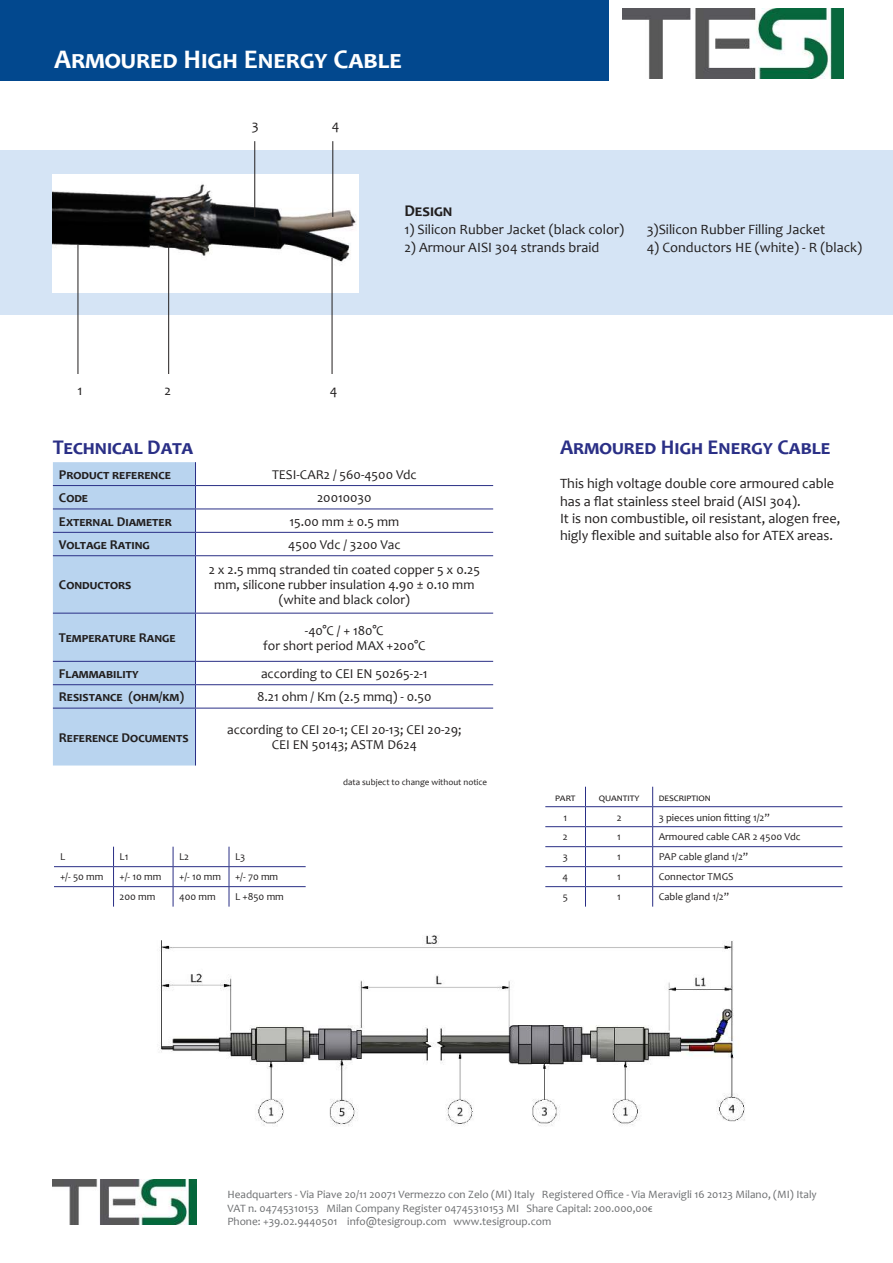
<style>
.page{position:relative;width:893px;height:1263px;background:#fff}
.page>*{position:absolute;margin:0;border:0;box-sizing:border-box;transform-origin:0 0}
.t1{font:700 27px "Candara";color:#fff}
.t2{font:700 21px "Candara";color:#2a2f86}
.t3{font:700 16.5px "Candara";color:#221f1f}
.t4{font:14.25px/17.1px "Candara";color:#221f1f}
.t5{font:13.5px/15px "Candara";color:#221f1f;text-align:center}
.t6{font:700 13.5px "Candara";color:#221f1f}
.t7{font:11.25px/13.5px "Candara";color:#6c6e70}
.t8{font:10.5px "Candara";color:#221f1f}
.t9{font:9px "Candara";color:#221f1f}
</style>
<div class="page">
<div style="left:0;top:0;width:608px;height:81px;background:#02488e"></div>
<div style="left:0;top:150px;width:893px;height:165px;background:#d5e4f5"></div>
<img style="left:53px;top:175px;width:306px;height:118px">
<img style="left:53px;top:1179px;width:143px;height:45px">
<img style="left:623px;top:9px;width:220px;height:69px">
<hr style="left:195px;top:485px;width:298px;height:1px;background:#2a2f86">
<hr style="left:195px;top:509px;width:298px;height:1px;background:#2a2f86">
<hr style="left:195px;top:532px;width:298px;height:1px;background:#2a2f86">
<hr style="left:195px;top:555px;width:298px;height:1px;background:#2a2f86">
<hr style="left:195px;top:613px;width:298px;height:1px;background:#2a2f86">
<hr style="left:195px;top:661px;width:298px;height:1px;background:#2a2f86">
<hr style="left:195px;top:684px;width:298px;height:1px;background:#2a2f86">
<div style="left:53px;top:462px;width:143px;height:303px;background:#b9d4ef"></div>
<hr style="left:53px;top:708px;width:142px;height:1px;background:#2a2f86">
<hr style="left:195px;top:708px;width:298px;height:1px;background:#2a2f86">
<hr style="left:195px;top:708px;width:1px;height:57px;background:#2a2f86">
<hr style="left:78px;top:245px;width:1px;height:129px;background:#221f1f">
<hr style="left:168px;top:245px;width:1px;height:129px;background:#221f1f">
<hr style="left:254px;top:141px;width:1px;height:76px;background:#221f1f">
<hr style="left:332px;top:258px;width:1px;height:116px;background:#221f1f">
<hr style="left:332px;top:141px;width:1px;height:76px;background:#221f1f">
<img style="left:158px;top:935px;width:587px;height:191px">
<svg style="left:545px;top:787px;width:41px;height:120px"></svg>
<hr style="left:585px;top:806px;width:68px;height:1px;background:#2a2f86">
<hr style="left:585px;top:826px;width:68px;height:1px;background:#2a2f86">
<hr style="left:585px;top:846px;width:68px;height:1px;background:#2a2f86">
<hr style="left:585px;top:866px;width:68px;height:1px;background:#2a2f86">
<hr style="left:585px;top:886px;width:68px;height:1px;background:#2a2f86">
<svg style="left:652px;top:787px;width:1px;height:120px"></svg>
<hr style="left:653px;top:806px;width:189px;height:1px;background:#2a2f86">
<hr style="left:653px;top:826px;width:189px;height:1px;background:#2a2f86">
<hr style="left:653px;top:846px;width:189px;height:1px;background:#2a2f86">
<hr style="left:653px;top:866px;width:189px;height:1px;background:#2a2f86">
<hr style="left:653px;top:886px;width:189px;height:1px;background:#2a2f86">
<hr style="left:114px;top:866px;width:59px;height:1px;background:#2a2f86">
<hr style="left:173px;top:866px;width:56px;height:1px;background:#2a2f86">
<hr style="left:229px;top:866px;width:77px;height:1px;background:#2a2f86">
<hr style="left:114px;top:886px;width:59px;height:1px;background:#2a2f86">
<svg style="left:54px;top:847px;width:60px;height:60px"></svg>
<hr style="left:173px;top:886px;width:56px;height:1px;background:#2a2f86">
<svg style="left:173px;top:847px;width:1px;height:60px"></svg>
<hr style="left:229px;top:886px;width:77px;height:1px;background:#2a2f86">
<svg style="left:229px;top:847px;width:1px;height:60px"></svg>
<h1 class="t1" style="left:54px;top:42px;width:349px">Armoured High Energy Cable</h1>
<p class="t4" style="left:78px;top:381px;width:6px">1</p>
<p class="t4" style="left:164px;top:383px;width:8px">2</p>
<p class="t4" style="left:252px;top:117px;width:8px">3</p>
<p class="t4" style="left:332px;top:117px;width:9px">4</p>
<p class="t4" style="left:330px;top:381px;width:9px">4</p>
<p class="t3" style="left:404px;top:201px;width:50px">Design</p>
<p class="t4" style="left:404px;top:221px;width:221px">1) Silicon Rubber Jacket (black color)</p>
<p class="t4" style="left:404px;top:239px;width:197px">2) Armour AISI 304 strands braid</p>
<p class="t4" style="left:647px;top:220px;width:180px">3)Silicon Rubber Filling Jacket</p>
<p class="t4" style="left:647px;top:238px;width:217px">4) Conductors HE (white) - R (black)</p>
<h2 class="t2" style="left:53px;top:434px;width:142px">Technical Data</h2>
<p class="t6" style="left:59px;top:466px;width:114px">Product reference</p>
<p class="t5" style="left:272px;top:467px;width:146px">TESI-CAR2 / 560-4500 Vdc</p>
<p class="t6" style="left:59px;top:489px;width:31px">Code</p>
<p class="t5" style="left:317px;top:490px;width:56px">20010030</p>
<p class="t6" style="left:59px;top:513px;width:114px">External Diameter</p>
<p class="t5" style="left:289px;top:513px;width:111px">15.00 mm ± 0.5 mm</p>
<p class="t6" style="left:59px;top:536px;width:92px">Voltage Rating</p>
<p class="t5" style="left:288px;top:537px;width:114px">4500 Vdc / 3200 Vac</p>
<p class="t6" style="left:59px;top:576px;width:74px">Conductors</p>
<p class="t5" style="left:209px;top:562px;width:273px">2 x 2.5 mmq stranded tin coated copper 5 x 0.25 mm, silicone rubber insulation 4.90 ± 0.10 mm (white and black color)</p>
<p class="t6" style="left:59px;top:629px;width:118px">Temperature Range</p>
<p class="t5" style="left:263px;top:623px;width:164px">-40°C / + 180°C<br>for short period MAX +200°C</p>
<p class="t6" style="left:59px;top:665px;width:81px">Flammability</p>
<p class="t5" style="left:261px;top:666px;width:168px">according to CEI EN 50265-2-1</p>
<p class="t6" style="left:59px;top:688px;width:127px">Resistance (ohm/km)</p>
<p class="t5" style="left:257px;top:689px;width:176px">8.21 ohm / Km (2.5 mmq) - 0.50</p>
<p class="t6" style="left:59px;top:729px;width:131px">Reference Documents</p>
<p class="t5" style="left:227px;top:722px;width:236px">according to CEI 20-1; CEI 20-13; CEI 20-29;<br>CEI EN 50143; ASTM D624</p>
<p class="t9" style="left:343px;top:776px;width:146px">data subject to change without notice</p>
<p class="t8" style="left:60px;top:853px;width:7px">L</p>
<p class="t8" style="left:120px;top:850px;width:10px">L1</p>
<p class="t8" style="left:179px;top:853px;width:11px">L2</p>
<p class="t8" style="left:235px;top:850px;width:12px">L3</p>
<p class="t8" style="left:60px;top:870px;width:45px">+/- 50 mm</p>
<p class="t8" style="left:120px;top:870px;width:43px">+/- 10 mm</p>
<p class="t8" style="left:179px;top:870px;width:43px">+/- 10 mm</p>
<p class="t8" style="left:235px;top:870px;width:45px">+/- 70 mm</p>
<p class="t8" style="left:120px;top:890px;width:37px">200 mm</p>
<p class="t8" style="left:179px;top:890px;width:38px">400 mm</p>
<p class="t8" style="left:235px;top:890px;width:50px">L +850 mm</p>
<h2 class="t2" style="left:560px;top:434px;width:272px">Armoured High Energy Cable</h2>
<p class="t4" style="left:560px;top:477px;width:282px">This high voltage double core armoured cable has a flat stainless steel braid (AISI 304).<br>It is non combustible, oil resistant, alogen free, higly flexible and suitable also for ATEX areas.</p>
<p class="t8" style="left:555px;top:790px;width:21px">part</p>
<p class="t8" style="left:599px;top:790px;width:42px">quantity</p>
<p class="t8" style="left:659px;top:790px;width:54px">description</p>
<p class="t8" style="left:564px;top:810px;width:5px">1</p>
<p class="t8" style="left:617px;top:813px;width:6px">2</p>
<p class="t8" style="left:659px;top:810px;width:112px">3 pieces union fitting 1/2”</p>
<p class="t8" style="left:563px;top:833px;width:6px">2</p>
<p class="t8" style="left:617px;top:830px;width:5px">1</p>
<p class="t8" style="left:659px;top:830px;width:143px">Armoured cable CAR 2 4500 Vdc</p>
<p class="t8" style="left:563px;top:850px;width:7px">3</p>
<p class="t8" style="left:617px;top:850px;width:5px">1</p>
<p class="t8" style="left:659px;top:850px;width:91px">PAP cable gland 1/2”</p>
<p class="t8" style="left:563px;top:870px;width:7px">4</p>
<p class="t8" style="left:617px;top:870px;width:5px">1</p>
<p class="t8" style="left:659px;top:870px;width:76px">Connector TMGS</p>
<p class="t8" style="left:563px;top:890px;width:7px">5</p>
<p class="t8" style="left:617px;top:890px;width:5px">1</p>
<p class="t8" style="left:659px;top:890px;width:72px">Cable gland 1/2”</p>
<p class="t7" style="left:227px;top:1187px;width:591px">Headquarters - Via Piave 20/11 20071 Vermezzo con Zelo (MI) Italy Registered Office - Via Meravigli 16 20123 Milano, (MI) Italy<br>VAT n. 04745310153 Milan Company Register 04745310153 MI Share Capital: 200.000,00€<br>Phone: +39.02.9440501 info@tesigroup.com www.tesigroup.com</p>
</div>
